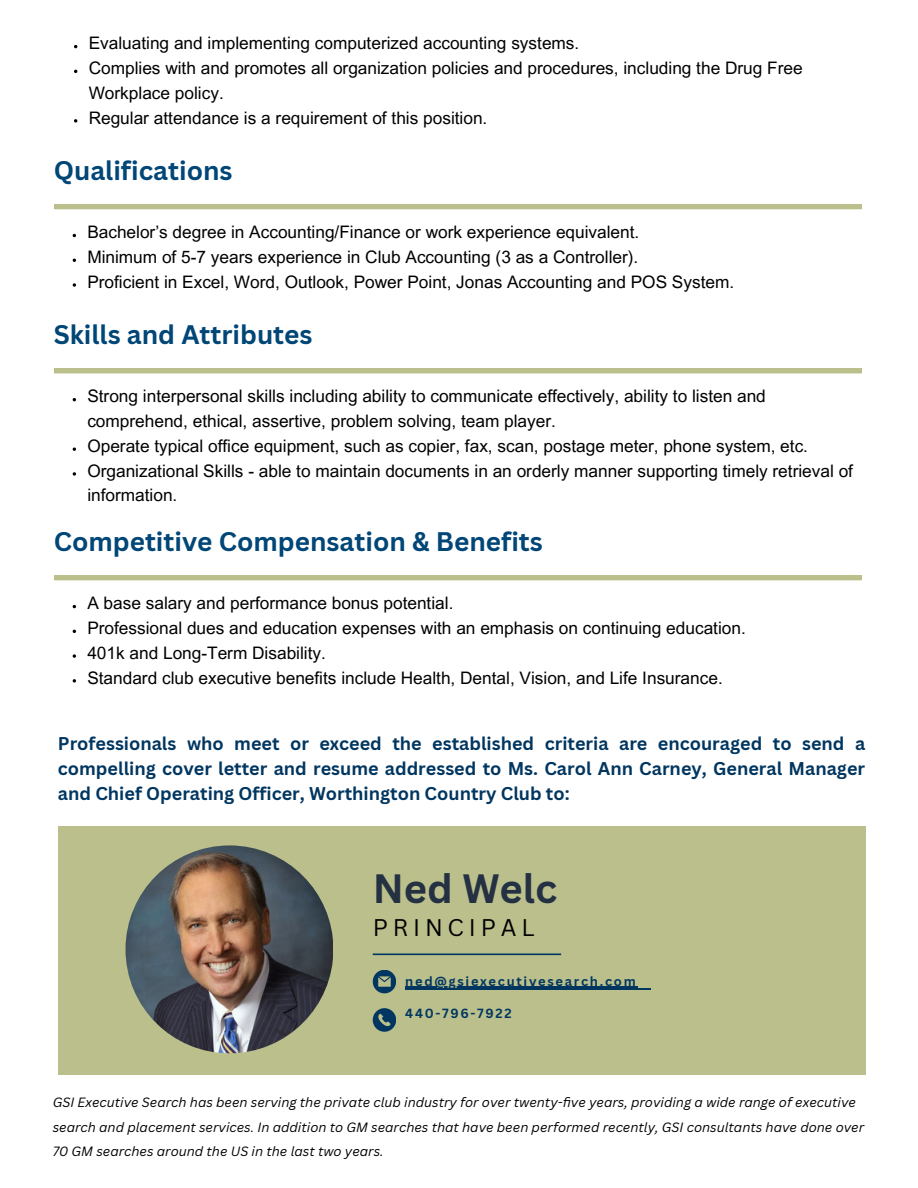
<style>
.page{position:relative;width:918px;height:1188px;background:#fff}
.page>*{position:absolute;margin:0;border:0;box-sizing:border-box;transform-origin:0 0}
.t1{font:700 39.9px "Canva Sans";color:#243143}
.t2{font:700 26.25px "Canva Sans";color:#004677}
.t3{font:23.4px "Canva Sans";letter-spacing:.205em;color:#000}
.t4{font:700 18px/24.8px "Canva Sans";color:#003660;text-align:justify}
.t5{font:17.25px/24.8px "Arial MT Pro";color:#000}
.t6{font:italic 13.05px/24.3px "Canva Sans";color:#000}
.t7{font:700 12.9px "Canva Sans";letter-spacing:.13em;color:#003660}
</style>
<div class="page">
<svg style="left:74px;top:119px;width:3px;height:4px"></svg>
<svg style="left:73px;top:283px;width:3px;height:4px"></svg>
<svg style="left:73px;top:447px;width:3px;height:4px"></svg>
<svg style="left:73px;top:472px;width:3px;height:4px"></svg>
<svg style="left:73px;top:654px;width:3px;height:4px"></svg>
<svg style="left:73px;top:679px;width:3px;height:4px"></svg>
<div style="left:54px;top:204px;width:807px;height:5px;background:#bbbf8c"></div>
<div style="left:54px;top:368px;width:807px;height:5px;background:#bbbf8c"></div>
<div style="left:54px;top:575px;width:807px;height:5px;background:#bbbf8c"></div>
<div style="left:58px;top:826px;width:807px;height:248px;background:#bbbf8c"></div>
<img style="left:126px;top:845px;width:207px;height:208px;border-radius:50%">
<hr style="left:373px;top:954px;width:188px;height:1px;background:#003660">
<svg style="left:373px;top:1008px;width:23px;height:24px"></svg>
<svg style="left:373px;top:970px;width:23px;height:23px"></svg>
<hr style="left:405px;top:988px;width:245px;height:1px;background:#003660">
<hr style="left:405px;top:987px;width:232px;height:1px;background:#003660">
<p class="t5" style="left:89px;top:33px;width:492px">Evaluating and implementing computerized accounting systems.</p>
<p class="t5" style="left:89px;top:58px;width:715px">Complies with and promotes all organization policies and procedures, including the Drug Free<br>Workplace policy.</p>
<p class="t5" style="left:89px;top:107px;width:400px">Regular attendance is a requirement of this position.</p>
<p class="t2" style="left:54px;top:152px;width:180px">Qualifications</p>
<p class="t5" style="left:87px;top:222px;width:554px">Bachelor’s degree in Accounting/Finance or work experience equivalent.</p>
<p class="t5" style="left:87px;top:247px;width:553px">Minimum of 5-7 years experience in Club Accounting (3 as a Controller).</p>
<p class="t5" style="left:87px;top:272px;width:648px">Proficient in Excel, Word, Outlook, Power Point, Jonas Accounting and POS System.</p>
<p class="t2" style="left:54px;top:316px;width:260px">Skills and Attributes</p>
<p class="t5" style="left:87px;top:386px;width:680px">Strong interpersonal skills including ability to communicate effectively, ability to listen and comprehend, ethical, assertive, problem solving, team player.</p>
<p class="t5" style="left:87px;top:436px;width:722px">Operate typical office equipment, such as copier, fax, scan, postage meter, phone system, etc.</p>
<p class="t5" style="left:87px;top:460px;width:767px">Organizational Skills - able to maintain documents in an orderly manner supporting timely retrieval of information.</p>
<p class="t2" style="left:54px;top:523px;width:491px">Competitive Compensation &amp; Benefits</p>
<p class="t5" style="left:87px;top:593px;width:368px">A base salary and performance bonus potential.</p>
<p class="t5" style="left:87px;top:618px;width:660px">Professional dues and education expenses with an emphasis on continuing education.</p>
<p class="t5" style="left:87px;top:643px;width:240px">401k and Long-Term Disability.</p>
<p class="t5" style="left:87px;top:667px;width:637px">Standard club executive benefits include Health, Dental, Vision, and Life Insurance.</p>
<p class="t4" style="left:58px;top:731px;width:809px">Professionals who meet or exceed the established criteria are encouraged to send a compelling cover letter and resume addressed to Ms. Carol Ann Carney, General Manager and Chief Operating Officer, Worthington Country Club to:</p>
<p class="t1" style="left:373px;top:861px;width:186px">Ned Welc</p>
<p class="t3" style="left:373px;top:911px;width:163px">PRINCIPAL</p>
<p class="t7" style="left:405px;top:972px;width:232px">ned@gsiexecutivesearch.com</p>
<p class="t7" style="left:405px;top:1004px;width:108px">440-796-7922</p>
<p class="t6" style="left:53px;top:1090px;width:813px">GSI Executive Search has been serving the private club industry for over twenty-five years, providing a wide range of executive search and placement services. In addition to GM searches that have been performed recently, GSI consultants have done over<br>70 GM searches around the US in the last two years.</p>
</div>
